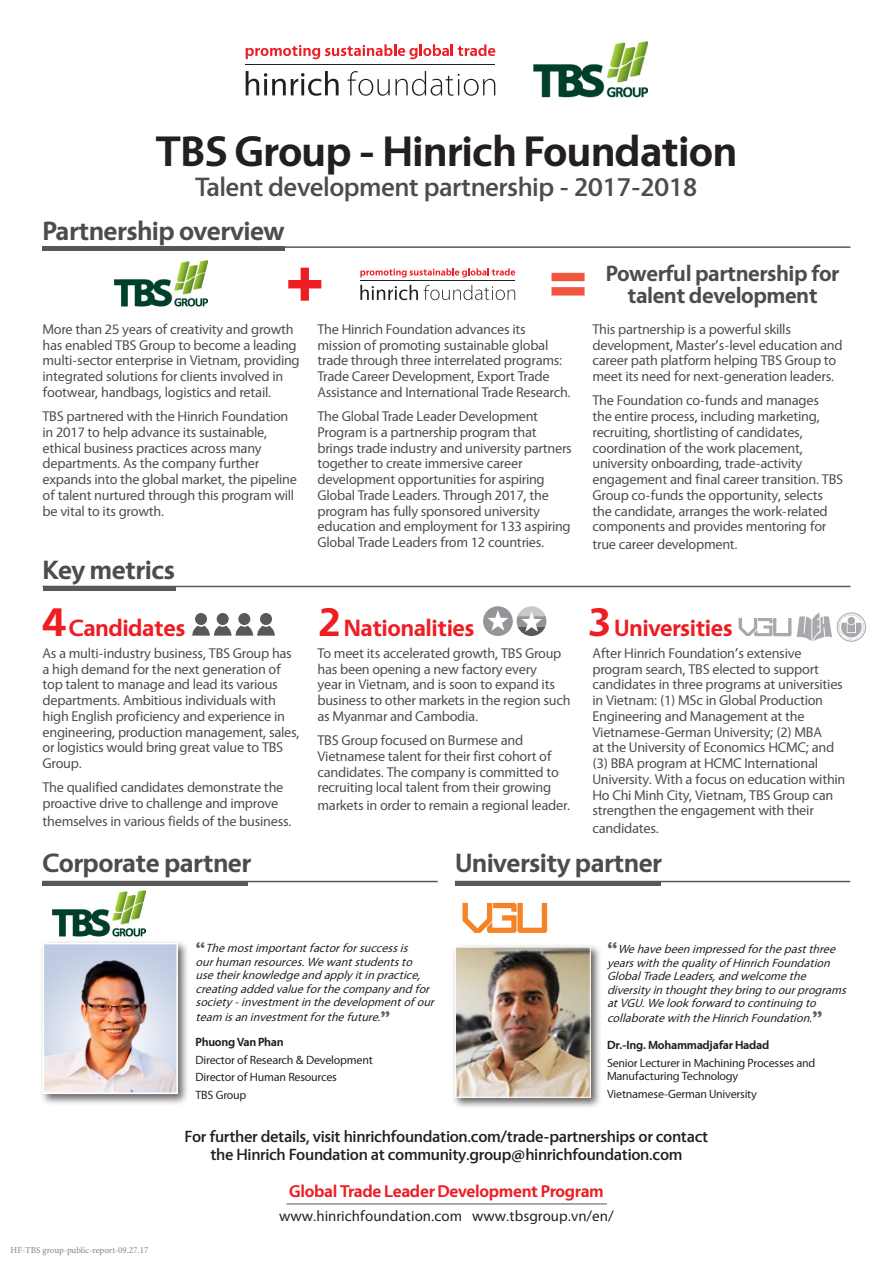
<style>
.page{position:relative;width:893px;height:1263px;background:#fff}
.page>*{position:absolute;margin:0;border:0;box-sizing:border-box;transform-origin:0 0}
.t1{font:700 43.5px "Vegur";letter-spacing:-.02em;color:#231f20}
.t2{font:700 27px "Vegur";letter-spacing:-.02em;color:#4b4c4d}
.t3{font:500 27px "Vegur";letter-spacing:-.02em;color:#4b4c4d}
.t4{font:700 24px "Vegur";letter-spacing:-.02em;color:#ee1d23}
.t5{font:700 22.5px/22.5px "Vegur";letter-spacing:-.02em;color:#4b4c4d;text-align:center}
.t6{font:700 17.25px "Vegur";letter-spacing:-.02em;color:#ee1d23}
.t7{font:500 16.5px/18px "Vegur";letter-spacing:-.02em;color:#231f20;text-align:center}
.t8{font:15px "Vegur";color:#231f20}
.t9{font:14.25px/15.8px "Vegur";letter-spacing:-.02em;color:#4b4c4d}
.t10{font:italic 12px/13.5px "Vegur";color:#231f20}
.t11{font:12px/13.5px "Vegur";letter-spacing:-.02em;color:#231f20}
.t12{font:700 12px "Vegur";letter-spacing:-.02em;color:#231f20}
.t13{font:9px "Minion Pro";color:#808285}
.s1{font-size:42px}
.s2{font-family:"Meta Plus";font-weight:500;font-style:normal;font-size:21px;color:#636366}
.s3{font-family:"Meta Plus";font-weight:500;font-style:normal;font-size:22.5px;color:#636366}
</style>
<div class="page">
<hr style="left:287px;top:1203px;width:320px;height:1px;background:#57585a">
<svg style="left:246px;top:71px;width:93px;height:25px"></svg>
<svg style="left:347px;top:71px;width:148px;height:25px"></svg>
<svg style="left:246px;top:44px;width:249px;height:15px"></svg>
<hr style="left:246px;top:64px;width:249px;height:1px;background:#231f20">
<img style="left:533px;top:42px;width:114px;height:56px">
<hr style="left:43px;top:881px;width:395px;height:1px;background:#57585a">
<div style="left:43px;top:881px;width:205px;height:5px;background:#57585a"></div>
<div style="left:39px;top:939px;width:151px;height:167px;background:#231f20;opacity:.7"></div>
<img style="left:46px;top:946px;width:129px;height:145px">
<div style="left:43px;top:943px;width:135px;height:151px;border:2px solid #fff"></div>
<img style="left:52px;top:890px;width:94px;height:47px">
<svg style="left:551px;top:273px;width:34px;height:23px"></svg>
<svg style="left:288px;top:268px;width:33px;height:33px"></svg>
<hr style="left:43px;top:246px;width:807px;height:2px;background:#57585a">
<div style="left:43px;top:246px;width:242px;height:5px;background:#57585a"></div>
<hr style="left:43px;top:586px;width:807px;height:1px;background:#57585a">
<div style="left:43px;top:586px;width:132px;height:5px;background:#57585a"></div>
<svg style="left:360px;top:285px;width:58px;height:15px"></svg>
<svg style="left:424px;top:285px;width:91px;height:15px"></svg>
<svg style="left:360px;top:268px;width:155px;height:9px"></svg>
<hr style="left:360px;top:280px;width:155px;height:1px;background:#231f20">
<div style="left:195px;top:613px;width:12px;height:12px;background:#57585a;border-radius:50%"></div>
<div style="left:238px;top:613px;width:12px;height:12px;background:#57585a;border-radius:50%"></div>
<div style="left:217px;top:613px;width:12px;height:12px;background:#57585a;border-radius:50%"></div>
<div style="left:260px;top:613px;width:12px;height:12px;background:#57585a;border-radius:50%"></div>
<svg style="left:192px;top:626px;width:83px;height:10px"></svg>
<img style="left:114px;top:261px;width:94px;height:46px">
<svg style="left:797px;top:613px;width:35px;height:28px"></svg>
<svg style="left:739px;top:618px;width:52px;height:18px"></svg>
<div style="left:837px;top:613px;width:29px;height:28px;border:1px solid #a8a9ad;border-radius:50%"></div>
<svg style="left:838px;top:614px;width:26px;height:26px"></svg>
<svg style="left:517px;top:606px;width:29px;height:30px"></svg>
<hr style="left:455px;top:881px;width:395px;height:1px;background:#57585a">
<div style="left:455px;top:881px;width:206px;height:5px;background:#57585a"></div>
<div style="left:452px;top:944px;width:149px;height:165px;background:#231f20;opacity:.7"></div>
<img style="left:457px;top:949px;width:132px;height:147px">
<div style="left:455px;top:947px;width:136px;height:151px;border:1px solid #fff"></div>
<img style="left:462px;top:902px;width:86px;height:31px">
<div style="left:483px;top:606px;width:30px;height:30px;background:#939598;border-radius:50%"></div>
<svg style="left:488px;top:610px;width:20px;height:21px"></svg>
<p class="t1" style="left:156px;top:128px;width:583px">TBS Group - Hinrich Foundation</p>
<p class="t3" style="left:195px;top:173px;width:504px">Talent development partnership - 2017-2018</p>
<p class="t2" style="left:43px;top:217px;width:244px">Partnership overview</p>
<p class="t9" style="left:43px;top:322px;width:259px">More than 25 years of creativity and growth has enabled TBS Group to become a leading multi-sector enterprise in Vietnam, providing integrated solutions for clients involved in footwear, handbags, logistics and retail.</p>
<p class="t9" style="left:43px;top:409px;width:256px">TBS partnered with the Hinrich Foundation in 2017 to help advance its sustainable, ethical business practices across many departments. As the company further expands into the global market, the pipeline of talent nurtured through this program will be vital to its growth.</p>
<p class="t2" style="left:43px;top:555px;width:134px">Key metrics</p>
<p class="t9" style="left:317px;top:322px;width:255px">The Hinrich Foundation advances its mission of promoting sustainable global trade through three interrelated programs:<br>Trade Career Development, Export Trade Assistance and International Trade Research.</p>
<p class="t9" style="left:317px;top:409px;width:256px">The Global Trade Leader Development Program is a partnership program that brings trade industry and university partners together to create immersive career development opportunities for aspiring Global Trade Leaders. Through 2017, the program has fully sponsored university education and employment for 133 aspiring Global Trade Leaders from 12 countries.</p>
<p class="t5" style="left:606px;top:262px;width:235px">Powerful partnership for talent development</p>
<p class="t9" style="left:592px;top:322px;width:252px">This partnership is a powerful skills development, Master’s-level education and career path platform helping TBS Group to meet its need for next-generation leaders.</p>
<p class="t9" style="left:592px;top:393px;width:252px">The Foundation co-funds and manages<br>the entire process, including marketing, recruiting, shortlisting of candidates, coordination of the work placement, university onboarding, trade-activity engagement and final career transition. TBS Group co-funds the opportunity, selects the candidate, arranges the work-related components and provides mentoring for</p>
<p class="t9" style="left:592px;top:537px;width:147px">true career development.</p>
<p class="t4" style="left:43px;top:614px;width:144px"><span class="s1">4</span>Candidates</p>
<p class="t4" style="left:317px;top:614px;width:159px"><span class="s1">2</span>Nationalities</p>
<p class="t4" style="left:588px;top:614px;width:146px"><span class="s1">3</span>Universities</p>
<p class="t9" style="left:43px;top:646px;width:259px">As a multi-industry business, TBS Group has a high demand for the next generation of top talent to manage and lead its various departments. Ambitious individuals with high English proficiency and experience in engineering, production management, sales, or logistics would bring great value to TBS Group.</p>
<p class="t9" style="left:43px;top:780px;width:242px">The qualified candidates demonstrate the proactive drive to challenge and improve</p>
<p class="t9" style="left:43px;top:814px;width:251px">themselves in various fields of the business.</p>
<p class="t9" style="left:592px;top:646px;width:254px">After Hinrich Foundation’s extensive program search, TBS elected to support candidates in three programs at universities in Vietnam: (1) MSc in Global Production Engineering and Management at the Vietnamese-German University; (2) MBA<br>at the University of Economics HCMC; and (3) BBA program at HCMC International University. With a focus on education within Ho Chi Minh City, Vietnam, TBS Group can strengthen the engagement with their</p>
<p class="t9" style="left:592px;top:821px;width:68px">candidates.</p>
<p class="t9" style="left:317px;top:646px;width:254px">To meet its accelerated growth, TBS Group has been opening a new factory every<br>year in Vietnam, and is soon to expand its business to other markets in the region such as Myanmar and Cambodia.</p>
<p class="t9" style="left:317px;top:733px;width:243px">TBS Group focused on Burmese and Vietnamese talent for their first cohort of candidates. The company is committed to recruiting local talent from their growing</p>
<p class="t9" style="left:317px;top:798px;width:254px">markets in order to remain a regional leader.</p>
<p class="t2" style="left:43px;top:848px;width:210px">Corporate partner</p>
<p class="t2" style="left:455px;top:848px;width:208px">University partner</p>
<p class="t10" style="left:196px;top:942px;width:243px"><span class="s2">“</span> Themostimportantfactorforsuccessis ourhumanresources.Wewantstudentsto usetheirknowledgeand applyitinpractice, creating added valueforthecompanyand for society-investmentinthedevelopmentof our</p>
<p class="t10" style="left:196px;top:1011px;width:196px">team isaninvestmentforthefuture.<span class="s2">”</span></p>
<p class="t12" style="left:196px;top:1035px;width:90px">Phuong Van Phan</p>
<p class="t11" style="left:196px;top:1053px;width:179px">Director of Research &amp; Development</p>
<p class="t11" style="left:196px;top:1071px;width:143px">Director of Human Resources</p>
<p class="t11" style="left:196px;top:1089px;width:52px">TBS Group</p>
<p class="t10" style="left:607px;top:943px;width:244px"><span class="s3">“</span> Wehavebeenimpressed forthepastthree yearswiththequalityof HinrichFoundation GlobalTradeLeaders,and welcomethe diversityinthoughttheybring toourprograms atVGU.Welookforward tocontinuing to</p>
<p class="t10" style="left:607px;top:1012px;width:217px">collaboratewiththeHinrichFoundation.<span class="s3">”</span></p>
<p class="t12" style="left:607px;top:1038px;width:164px">Dr.-Ing. Mohammadjafar Hadad</p>
<p class="t11" style="left:607px;top:1056px;width:210px">Senior Lecturer in Machining Processes and<br>Manufacturing Technology</p>
<p class="t11" style="left:607px;top:1087px;width:151px">Vietnamese-German University</p>
<p class="t7" style="left:185px;top:1128px;width:525px">For further details, visit hinrichfoundation.com/trade-partnerships or contact the Hinrich Foundation at community.group@hinrichfoundation.com</p>
<p class="t13" style="left:11px;top:1243px;width:139px">HF-TBS group-public-report-09.27.17</p>
<p class="t6" style="left:289px;top:1181px;width:316px">Global Trade Leader Development Program</p>
<p class="t8" style="left:279px;top:1208px;width:336px">www.hinrichfoundation.com www.tbsgroup.vn/en/</p>
</div>
